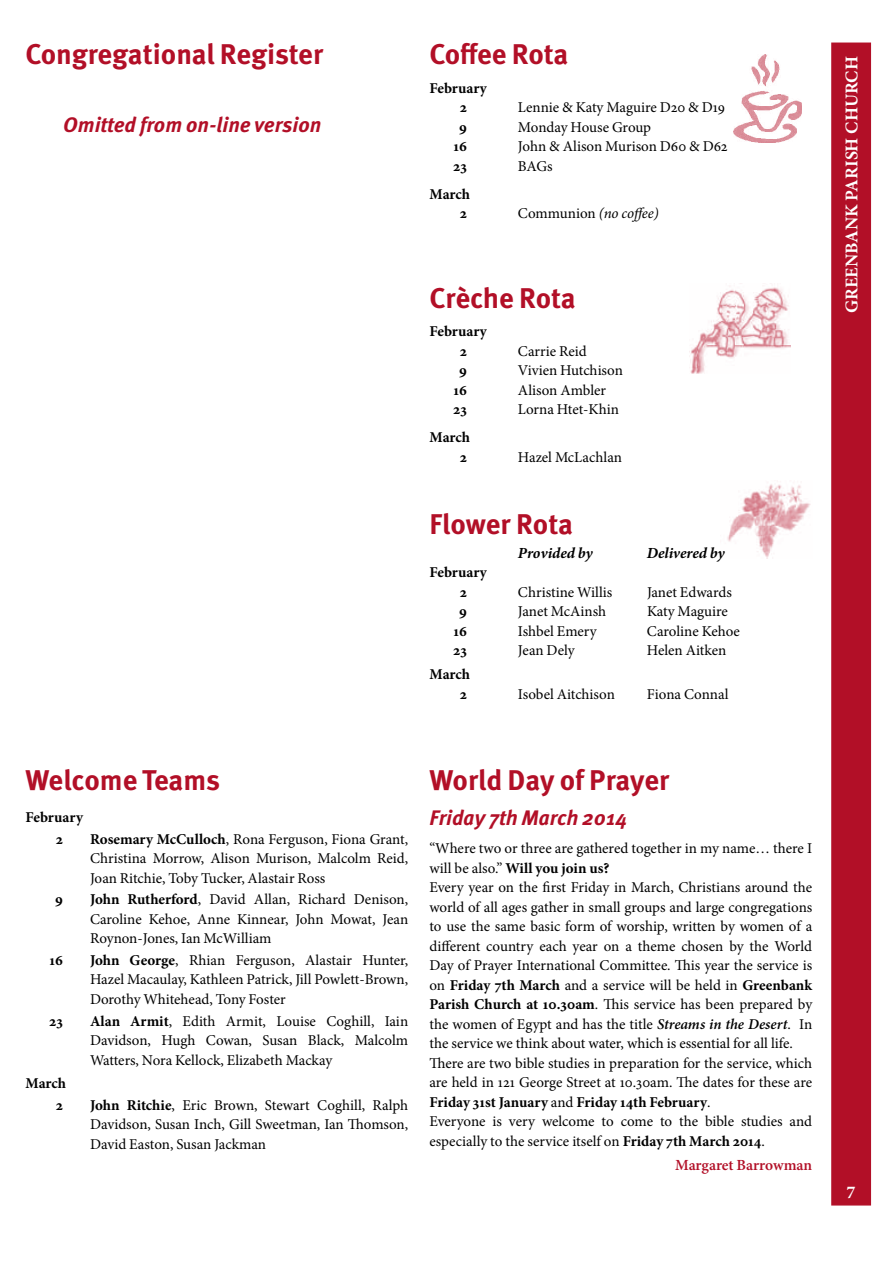
<style>
.page{position:relative;width:893px;height:1263px;background:#fff}
.page>*{position:absolute;margin:0;border:0;box-sizing:border-box;transform-origin:0 0}
.Heading_1{font:700 28.5px "Meta Pro";letter-spacing:-.005em;color:#b20f27}
.Rota_item_2_cols{font:700 28.5px "Meta Pro";color:#b20f27}
.Heading_2_after_H1{font:italic 700 21px "Meta Pro";color:#b20f27}
.t1{font:700 18px "Minion Pro";color:#fff}
.rota_2{font:italic 700 15.45px "Minion Pro";letter-spacing:-.005em;color:#000}
.author{font:600 15.45px "Minion Pro";letter-spacing:-.005em;color:#b20f27}
.Rota_item_2_cols-2{font:15px/19.5px "Minion Pro";letter-spacing:-.005em;color:#000;text-align:justify}
.Body{font:15px/19.5px "Minion Pro";color:#000}
.Rota_item_2_cols-3{font:700 15px "Minion Pro";letter-spacing:-.005em;color:#000}
.Rota_item_2_cols-4{font:italic 15px "Minion Pro";letter-spacing:-.005em;color:#000}
.Body-2{font:700 15px "Minion Pro";letter-spacing:-.005em;color:#000}
.s1{font-style:normal}
.s2{font-weight:700}
.s3{font-weight:600;font-style:italic}
</style>
<div class="page">
<img style="left:690px;top:286px;width:101px;height:88px">
<img style="left:727px;top:484px;width:84px;height:74px">
<img style="left:733px;top:55px;width:69px;height:88px">
<div style="left:831px;top:43px;width:40px;height:1162px;background:#b20f27;border:2px solid #b20f27"></div>
<p class="Heading_1" style="left:26px;top:36px;width:299px">Congregational Register</p>
<p class="Heading_2_after_H1" style="left:63px;top:112px;width:260px">Omitted from on-line version</p>
<p class="Heading_1" style="left:429px;top:36px;width:141px">Coffee Rota</p>
<p class="Rota_item_2_cols-3" style="left:429px;top:77px;width:59px">February</p>
<p class="Rota_item_2_cols-3" style="left:460px;top:97px;width:9px">2</p>
<p class="Rota_item_2_cols-2" style="left:518px;top:98px;width:209px">Lennie &amp; Katy Maguire D20 &amp; D19</p>
<p class="Rota_item_2_cols-3" style="left:459px;top:116px;width:9px">9</p>
<p class="Rota_item_2_cols-2" style="left:518px;top:117px;width:135px">Monday House Group</p>
<p class="Rota_item_2_cols-3" style="left:454px;top:136px;width:15px">16</p>
<p class="Rota_item_2_cols-2" style="left:518px;top:137px;width:211px">John &amp; Alison Murison D60 &amp; D62</p>
<p class="Rota_item_2_cols-3" style="left:453px;top:155px;width:15px">23</p>
<p class="Rota_item_2_cols-2" style="left:518px;top:156px;width:36px">BAGs</p>
<p class="Rota_item_2_cols-3" style="left:429px;top:183px;width:42px">March</p>
<p class="Rota_item_2_cols-3" style="left:460px;top:203px;width:9px">2</p>
<p class="Rota_item_2_cols-4" style="left:518px;top:203px;width:142px"><span class="s1">Communion</span> (no coffee)</p>
<p class="Heading_1" style="left:429px;top:280px;width:148px">Crèche Rota</p>
<p class="Rota_item_2_cols-3" style="left:429px;top:321px;width:59px">February</p>
<p class="Rota_item_2_cols-3" style="left:460px;top:340px;width:9px">2</p>
<p class="Rota_item_2_cols-2" style="left:518px;top:341px;width:70px">Carrie Reid</p>
<p class="Rota_item_2_cols-3" style="left:459px;top:360px;width:9px">9</p>
<p class="Rota_item_2_cols-2" style="left:518px;top:361px;width:106px">Vivien Hutchison</p>
<p class="Rota_item_2_cols-3" style="left:454px;top:379px;width:15px">16</p>
<p class="Rota_item_2_cols-2" style="left:518px;top:380px;width:90px">Alison Ambler</p>
<p class="Rota_item_2_cols-3" style="left:453px;top:399px;width:15px">23</p>
<p class="Rota_item_2_cols-2" style="left:518px;top:400px;width:103px">Lorna Htet-Khin</p>
<p class="Rota_item_2_cols-3" style="left:429px;top:427px;width:42px">March</p>
<p class="Rota_item_2_cols-3" style="left:460px;top:446px;width:9px">2</p>
<p class="Rota_item_2_cols-2" style="left:518px;top:447px;width:106px">Hazel McLachlan</p>
<p class="Rota_item_2_cols" style="left:429px;top:506px;width:145px">Flower Rota</p>
<p class="rota_2" style="left:518px;top:542px;width:76px">Provided by</p>
<p class="rota_2" style="left:647px;top:542px;width:79px">Delivered by</p>
<p class="Body-2" style="left:429px;top:562px;width:59px">February</p>
<p class="Rota_item_2_cols-3" style="left:460px;top:581px;width:9px">2</p>
<p class="Rota_item_2_cols-2" style="left:518px;top:582px;width:96px">Christine Willis</p>
<p class="Rota_item_2_cols-2" style="left:647px;top:582px;width:86px">Janet Edwards</p>
<p class="Rota_item_2_cols-3" style="left:459px;top:601px;width:9px">9</p>
<p class="Rota_item_2_cols-2" style="left:518px;top:602px;width:90px">Janet McAinsh</p>
<p class="Rota_item_2_cols-2" style="left:647px;top:602px;width:82px">Katy Maguire</p>
<p class="Rota_item_2_cols-3" style="left:454px;top:620px;width:15px">16</p>
<p class="Rota_item_2_cols-2" style="left:518px;top:621px;width:80px">Ishbel Emery</p>
<p class="Rota_item_2_cols-2" style="left:647px;top:621px;width:94px">Caroline Kehoe</p>
<p class="Rota_item_2_cols-3" style="left:453px;top:640px;width:15px">23</p>
<p class="Rota_item_2_cols-2" style="left:518px;top:641px;width:58px">Jean Dely</p>
<p class="Rota_item_2_cols-2" style="left:647px;top:641px;width:81px">Helen Aitken</p>
<p class="Body-2" style="left:429px;top:664px;width:42px">March</p>
<p class="Rota_item_2_cols-3" style="left:460px;top:683px;width:9px">2</p>
<p class="Rota_item_2_cols-2" style="left:518px;top:684px;width:98px">Isobel Aitchison</p>
<p class="Rota_item_2_cols-2" style="left:647px;top:684px;width:83px">Fiona Connal</p>
<p class="Heading_1" style="left:26px;top:762px;width:196px">Welcome Teams</p>
<p class="Rota_item_2_cols-3" style="left:26px;top:807px;width:59px">February</p>
<p class="Rota_item_2_cols-3" style="left:56px;top:828px;width:9px">2</p>
<p class="Rota_item_2_cols-2" style="left:90px;top:829px;width:320px"><span class="s2">Rosemary McCulloch</span>, Rona Ferguson, Fiona Grant, Christina Morrow, Alison Murison, Malcolm Reid, Joan Ritchie, Toby Tucker, Alastair Ross</p>
<p class="Rota_item_2_cols-3" style="left:55px;top:889px;width:9px">9</p>
<p class="Rota_item_2_cols-2" style="left:90px;top:890px;width:320px"><span class="s2">John Rutherford</span>, David Allan, Richard Denison, Caroline Kehoe, Anne Kinnear, John Mowat, Jean Roynon-Jones, Ian McWilliam</p>
<p class="Rota_item_2_cols-3" style="left:50px;top:949px;width:15px">16</p>
<p class="Rota_item_2_cols-2" style="left:90px;top:950px;width:320px"><span class="s2">John George</span>, Rhian Ferguson, Alastair Hunter, Hazel Macaulay, Kathleen Patrick, Jill Powlett-Brown, Dorothy Whitehead, Tony Foster</p>
<p class="Rota_item_2_cols-3" style="left:49px;top:1010px;width:15px">23</p>
<p class="Rota_item_2_cols-2" style="left:90px;top:1011px;width:320px"><span class="s2">Alan Armit</span>, Edith Armit, Louise Coghill, Iain Davidson, Hugh Cowan, Susan Black, Malcolm Watters, Nora Kellock, Elizabeth Mackay</p>
<p class="Rota_item_2_cols-3" style="left:26px;top:1073px;width:42px">March</p>
<p class="Rota_item_2_cols-3" style="left:56px;top:1094px;width:9px">2</p>
<p class="Rota_item_2_cols-2" style="left:90px;top:1095px;width:320px"><span class="s2">John Ritchie</span>, Eric Brown, Stewart Coghill, Ralph Davidson, Susan Inch, Gill Sweetman, Ian Thomson, David Easton, Susan Jackman</p>
<p class="Heading_1" style="left:429px;top:762px;width:241px">World Day of Prayer</p>
<p class="Heading_2_after_H1" style="left:429px;top:804px;width:199px">Friday 7th March 2014</p>
<p class="Body" style="left:429px;top:839px;width:384px">“Where two or three are gathered together in my name… there I will be also.” <span class="s2">Will you join us?</span></p>
<p class="Body" style="left:429px;top:878px;width:384px;text-align:justify">Every year on the first Friday in March, Christians around the world of all ages gather in small groups and large congregations to use the same basic form of worship, written by women of a different country each year on a theme chosen by the World Day of Prayer International Committee. This year the service is on <span class="s2">Friday 7th March</span> and a service will be held in <span class="s2">Greenbank Parish Church at 10.30am</span>. This service has been prepared by the women of Egypt and has the title <span class="s3">Streams in the Desert</span>. In the service we think about water, which is essential for all life.</p>
<p class="Body" style="left:429px;top:1053px;width:384px;text-align:justify">There are two bible studies in preparation for the service, which are held in 121 George Street at 10.30am. The dates for these are <span class="s2">Friday 31st January</span> and <span class="s2">Friday 14th February</span>.</p>
<p class="Body" style="left:429px;top:1112px;width:384px">Everyone is very welcome to come to the bible studies and especially to the service itself on <span class="s2">Friday 7th March 2014</span>.</p>
<p class="author" style="left:675px;top:1154px;width:139px">Margaret Barrowman</p>
<p class="t1" style="left:839px;top:313px;width:258px;rotate:-90deg">GREENBANK PARISH CHURCH</p>
<p class="t1" style="left:847px;top:1180px;width:10px">7</p>
</div>
